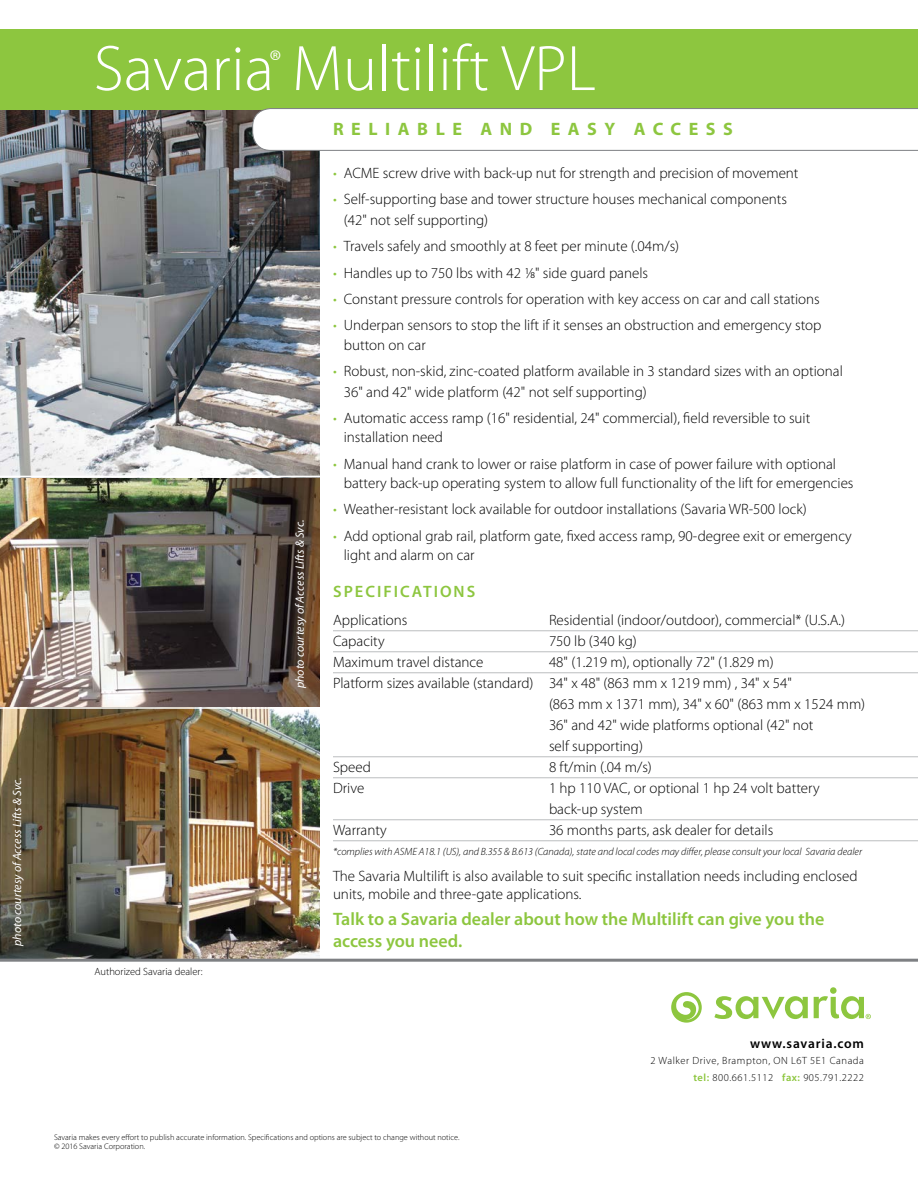
<style>
.page{position:relative;width:918px;height:1188px;background:#fff}
.page>*{position:absolute;margin:0;border:0;box-sizing:border-box;transform-origin:0 0}
.t1{font:300 64.8px "Myriad Pro";color:#fff}
.t2{font:300 30.3px "Myriad Pro";color:#fff}
.t3{font:600 18px "Myriad Pro";color:#8dc63f}
.t4{font:700 18px "Myriad Pro";letter-spacing:.42em;color:#8dc63f}
.t5{font:600 16.5px "Myriad Pro";letter-spacing:.12em;color:#8dc63f}
.t6{font:300 15px/21px "Myriad Pro";color:#000}
.t7{font:600 13.5px "Myriad Pro";letter-spacing:.06em;color:#000}
.t8{font:italic 12px "Myriad Pro";color:#fff}
.t9{font:italic 300 10.5px "Myriad Pro";color:#000}
.t10{font:300 10.5px/16.5px "Myriad Pro";letter-spacing:.05em;color:#000;text-align:right}
.t11{font:300 10.5px "Myriad Pro";color:#000}
.t12{font:300 8.25px/9px "Myriad Pro";color:#000}
.s1{color:#8dc63f}
.s2{font-weight:600;color:#8dc63f}
</style>
<div class="page">
<div style="left:0;top:29px;width:918px;height:90px;background:#8dc63f"></div>
<img style="left:0;top:111px;width:320px;height:848px">
<svg style="left:252px;top:108px;width:666px;height:43px"></svg>
<hr style="left:0;top:476px;width:323px;height:1px;background:#fff">
<hr style="left:0;top:707px;width:321px;height:2px;background:#fff">
<hr style="left:333px;top:840px;width:585px;height:1px;background:#bbbdbf">
<hr style="left:333px;top:819px;width:585px;height:1px;background:#bbbdbf">
<hr style="left:333px;top:777px;width:585px;height:1px;background:#bbbdbf">
<hr style="left:333px;top:756px;width:585px;height:1px;background:#bbbdbf">
<hr style="left:333px;top:672px;width:585px;height:1px;background:#bbbdbf">
<hr style="left:333px;top:651px;width:585px;height:1px;background:#bbbdbf">
<hr style="left:333px;top:630px;width:585px;height:1px;background:#bbbdbf">
<hr style="left:0;top:959px;width:918px;height:3px;background:#7e8083">
<svg style="left:714px;top:996px;width:94px;height:23px"></svg>
<div style="left:830px;top:987px;width:7px;height:7px;background:#8dc63f;border-radius:50%"></div>
<svg style="left:671px;top:992px;width:31px;height:31px"></svg>
<svg style="left:814px;top:996px;width:57px;height:23px"></svg>
<p class="t8" style="left:10px;top:946px;width:170px;rotate:-90deg">photo courtesy of Access Lifts &amp; Svc.</p>
<p class="t1" style="left:94px;top:29px;width:504px">Savaria Multilift VPL</p>
<p class="t2" style="left:269px;top:43px;width:13px">®</p>
<p class="t11" style="left:95px;top:966px;width:110px">Authorized Savaria dealer:</p>
<p class="t8" style="left:292px;top:688px;width:170px;rotate:-90deg">photo courtesy of Access Lifts &amp; Svc.</p>
<p class="t4" style="left:333px;top:117px;width:401px">RELIABLE AND EASY ACCESS</p>
<p class="t6" style="left:333px;top:162px;width:467px"><span class="s1">•</span> ACME screw drive with back-up nut for strength and precision of movement</p>
<p class="t6" style="left:344px;top:188px;width:445px;text-indent:-11px"><span class="s1">•</span> Self-supporting base and tower structure houses mechanical components (42" not self supporting)</p>
<p class="t6" style="left:333px;top:236px;width:348px"><span class="s1">•</span> Travels safely and smoothly at 8 feet per minute (.04m/s)</p>
<p class="t6" style="left:333px;top:262px;width:317px"><span class="s1">•</span> Handles up to 750 lbs with 42 1/8" side guard panels</p>
<p class="t6" style="left:333px;top:288px;width:488px"><span class="s1">•</span> Constant pressure controls for operation with key access on car and call stations</p>
<p class="t6" style="left:344px;top:315px;width:479px;line-height:19.5px;text-indent:-11px"><span class="s1">•</span> Underpan sensors to stop the lift if it senses an obstruction and emergency stop button on car</p>
<p class="t6" style="left:344px;top:360px;width:501px;text-indent:-11px"><span class="s1">•</span> Robust, non-skid, zinc-coated platform available in 3 standard sizes with an optional<br>36" and 42" wide platform (42" not self supporting)</p>
<p class="t6" style="left:344px;top:408px;width:468px;line-height:19.5px;text-indent:-11px"><span class="s1">•</span> Automatic access ramp (16" residential, 24" commercial), feld reversible to suit installation need</p>
<p class="t6" style="left:344px;top:454px;width:511px;line-height:19.5px;text-indent:-11px"><span class="s1">•</span> Manual hand crank to lower or raise platform in case of power failure with optional battery back-up operating system to allow full functionality of the lift for emergencies</p>
<p class="t6" style="left:333px;top:499px;width:475px"><span class="s1">•</span> Weather-resistant lock available for outdoor installations (Savaria WR-500 lock)</p>
<p class="t6" style="left:344px;top:526px;width:510px;line-height:19.5px;text-indent:-11px"><span class="s1">•</span> Add optional grab rail, platform gate, fxed access ramp, 90-degree exit or emergency light and alarm on car</p>
<h4 class="t5" style="left:333px;top:581px;width:144px">SPECIFICATIONS</h4>
<p class="t6" style="left:333px;top:609px;width:76px">Applications</p>
<p class="t6" style="left:549px;top:609px;width:298px">Residential (indoor/outdoor), commercial* (U.S.A.)</p>
<p class="t6" style="left:333px;top:630px;width:53px">Capacity</p>
<p class="t6" style="left:549px;top:630px;width:89px">750 lb (340 kg)</p>
<p class="t6" style="left:333px;top:651px;width:152px">Maximum travel distance</p>
<p class="t6" style="left:549px;top:651px;width:226px">48" (1.219 m), optionally 72" (1.829 m)</p>
<p class="t6" style="left:549px;top:672px;width:318px;text-indent:-216px">Platform sizes available (standard) 34" x 48" (863 mm x 1219 mm) , 34" x 54"<br>(863 mm x 1371 mm), 34" x 60" (863 mm x 1524 mm)<br>36" and 42" wide platforms optional (42" not<br>self supporting)</p>
<p class="t6" style="left:333px;top:756px;width:39px">Speed</p>
<p class="t6" style="left:549px;top:756px;width:104px">8 ft/min (.04 m/s)</p>
<p class="t6" style="left:333px;top:777px;width:33px">Drive</p>
<p class="t6" style="left:549px;top:777px;width:272px">1 hp 110 VAC, or optional 1 hp 24 volt battery back-up system</p>
<p class="t6" style="left:333px;top:819px;width:55px">Warranty</p>
<p class="t6" style="left:549px;top:819px;width:226px">36 months parts, ask dealer for details</p>
<p class="t9" style="left:333px;top:845px;width:531px">*complies with ASME A18.1 (US), and B.355 &amp; B.613 (Canada), state and local codes may difer, please consult your local Savaria dealer</p>
<p class="t6" style="left:333px;top:866px;width:526px;line-height:18px">The Savaria Multilift is also available to suit specifc installation needs including enclosed units, mobile and three-gate applications.</p>
<h4 class="t3" style="left:333px;top:907px;width:493px">Talk to a Savaria dealer about how the Multilift can give you the</h4>
<h4 class="t3" style="left:333px;top:930px;width:131px">access you need.</h4>
<h5 class="t7" style="left:750px;top:1035px;width:115px">www.savaria.com</h5>
<p class="t10" style="left:650px;top:1053px;width:215px">2 Walker Drive, Brampton, ON L6T 5E1 Canada <span class="s2">tel:</span> 800.661.5112 <span class="s2">fax:</span> 905.791.2222</p>
<p class="t12" style="left:54px;top:1133px;width:407px">Savaria makes every efort to publish accurate information. Specifcations and options are subject to change without notice. © 2016 Savaria Corporation.</p>
</div>
